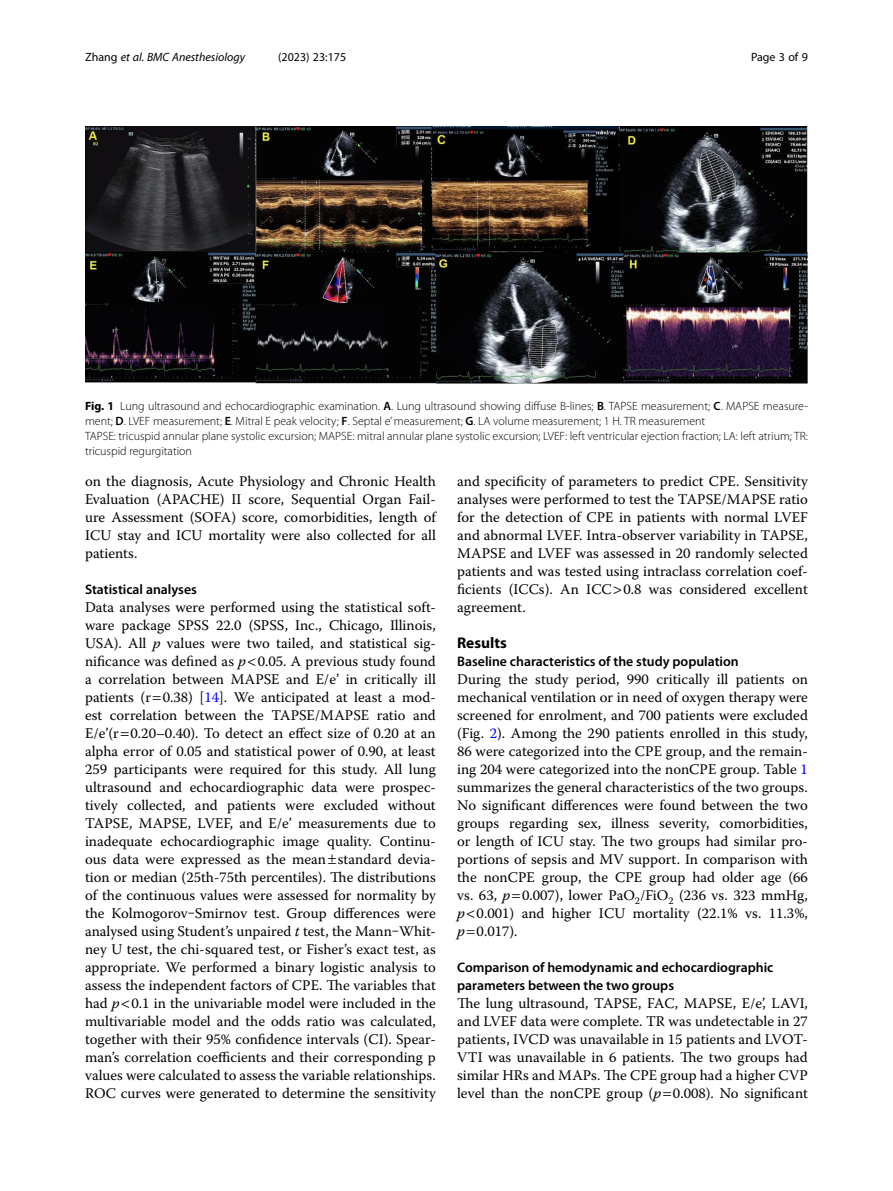
<style>
.page{position:relative;width:893px;height:1191px;background:#fff}
.page>*{position:absolute;margin:0;border:0;box-sizing:border-box;transform-origin:0 0}
.Head_1{font:700 15.45px "Myriad Pro";color:#000}
.Body_Text{font:14.7px/18px "Warnock Pro";color:#000;text-align:justify}
.Head_2{font:600 13.8px/18px "Myriad Pro";color:#000}
.Head_2_After_1{font:600 13.8px "Myriad Pro";color:#000}
.Figure_Caption{font:300 12px/15px "Myriad Pro";color:#000}
.t1{font:italic 12px "Myriad Pro";color:#000}
.t2{font:12px "Myriad Pro";color:#000}
.s1{font-style:normal}
.s2{font-weight:700}
.s3{font-weight:600}
.s4{font-style:italic}
.s5{color:#00f}
</style>
<div class="page">
<img style="left:85px;top:126px;width:723px;height:257px">
<p class="t1" style="left:85px;top:50px;width:161px"><span class="s1">Zhang</span> et al. BMC Anesthesiology</p>
<p class="t2" style="left:278px;top:50px;width:70px">(2023) 23:175</p>
<p class="t2" style="left:751px;top:50px;width:58px">Page 3 of 9</p>
<p class="Figure_Caption" style="left:85px;top:399px;width:724px"><span class="s2">Fig. 1</span> Lung ultrasound and echocardiographic examination. <span class="s3">A</span>. Lung ultrasound showing diffuse B-lines; <span class="s3">B</span>. TAPSE measurement; <span class="s3">C</span>. MAPSE measure&shy;ment; <span class="s3">D</span>. LVEF measurement; <span class="s3">E</span>. Mitral E peak velocity; <span class="s3">F</span>. Septal e’ measurement; <span class="s3">G</span>. LA volume measurement; 1 H. TR measurement</p>
<p class="Figure_Caption" style="left:85px;top:429px;width:724px">TAPSE: tricuspid annular plane systolic excursion; MAPSE: mitral annular plane systolic excursion; LVEF: left ventricular ejection fraction; LA: left atrium; TR: tricuspid regurgitation</p>
<p class="Body_Text" style="left:85px;top:472px;width:352px">on the diagnosis, Acute Physiology and Chronic Health Evaluation (APACHE) II score, Sequential Organ Fail&shy;ure Assessment (SOFA) score, comorbidities, length of ICU stay and ICU mortality were also collected for all patients.</p>
<p class="Head_2" style="left:85px;top:580px;width:113px">Statistical analyses</p>
<p class="Body_Text" style="left:85px;top:598px;width:352px">Data analyses were performed using the statistical soft&shy;ware package SPSS 22.0 (SPSS, Inc., Chicago, Illinois, USA). All <span class="s4">p</span> values were two tailed, and statistical sig&shy;nificance was defined as <span class="s4">p</span> 0.05. A previous study found a correlation between MAPSE and E/e’ in critically ill patients (r 0.38) [<span class="s5">14</span>]. We anticipated at least a mod&shy;est correlation between the TAPSE/MAPSE ratio and E/e’(r 0.20–0.40). To detect an effect size of 0.20 at an alpha error of 0.05 and statistical power of 0.90, at least 259 participants were required for this study. All lung ultrasound and echocardiographic data were prospec&shy;tively collected, and patients were excluded without TAPSE, MAPSE, LVEF, and E/e’ measurements due to inadequate echocardiographic image quality. Continu&shy;ous data were expressed as the mean standard devia&shy;tion or median (25th-75th percentiles). The distributions of the continuous values were assessed for normality by the Kolmogorov‒Smirnov test. Group differences were analysed using Student’s unpaired <span class="s4">t</span> test, the Mann‒Whit&shy;ney U test, the chi-squared test, or Fisher’s exact test, as appropriate. We performed a binary logistic analysis to assess the independent factors of CPE. The variables that had <span class="s4">p</span> 0.1 in the univariable model were included in the multivariable model and the odds ratio was calculated, together with their 95% confidence intervals (CI). Spear&shy;man’s correlation coefficients and their corresponding p values were calculated to assess the variable relationships.<br>ROC curves were generated to determine the sensitivity</p>
<p class="Body_Text" style="left:457px;top:472px;width:352px">and specificity of parameters to predict CPE. Sensitivity analyses were performed to test the TAPSE/MAPSE ratio for the detection of CPE in patients with normal LVEF and abnormal LVEF. Intra-observer variability in TAPSE, MAPSE and LVEF was assessed in 20 randomly selected patients and was tested using intraclass correlation coef&shy;ficients (ICCs). An ICC 0.8 was considered excellent agreement.</p>
<p class="Head_1" style="left:457px;top:633px;width:51px">Results</p>
<p class="Head_2_After_1" style="left:457px;top:653px;width:283px">Baseline characteristics of the study population</p>
<p class="Body_Text" style="left:457px;top:670px;width:352px">During the study period, 990 critically ill patients on mechanical ventilation or in need of oxygen therapy were screened for enrolment, and 700 patients were excluded (Fig. <span class="s5">2</span>). Among the 290 patients enrolled in this study, 86 were categorized into the CPE group, and the remain&shy;ing 204 were categorized into the nonCPE group. Table <span class="s5">1 </span>summarizes the general characteristics of the two groups.<br>No significant differences were found between the two groups regarding sex, illness severity, comorbidities, or length of ICU stay. The two groups had similar pro&shy;portions of sepsis and MV support. In comparison with the nonCPE group, the CPE group had older age (66 vs. 63, <span class="s4">p</span> 0.007), lower PaO<sub>2</sub>/FiO<sub>2</sub> (236 vs. 323 mmHg, <span class="s4">p</span> 0.001) and higher ICU mortality (22.1% vs. 11.3%, <span class="s4">p</span> 0.017).</p>
<p class="Head_2" style="left:457px;top:958px;width:318px">Comparison of hemodynamic and echocardiographic parameters between the two groups</p>
<p class="Body_Text" style="left:457px;top:994px;width:352px">The lung ultrasound, TAPSE, FAC, MAPSE, E/e’, LAVI, and LVEF data were complete. TR was undetectable in 27 patients, IVCD was unavailable in 15 patients and LVOT-VTI was unavailable in 6 patients. The two groups had similar HRs and MAPs. The CPE group had a higher CVP level than the nonCPE group (<span class="s4">p</span> 0.008). No significant</p>
</div>
